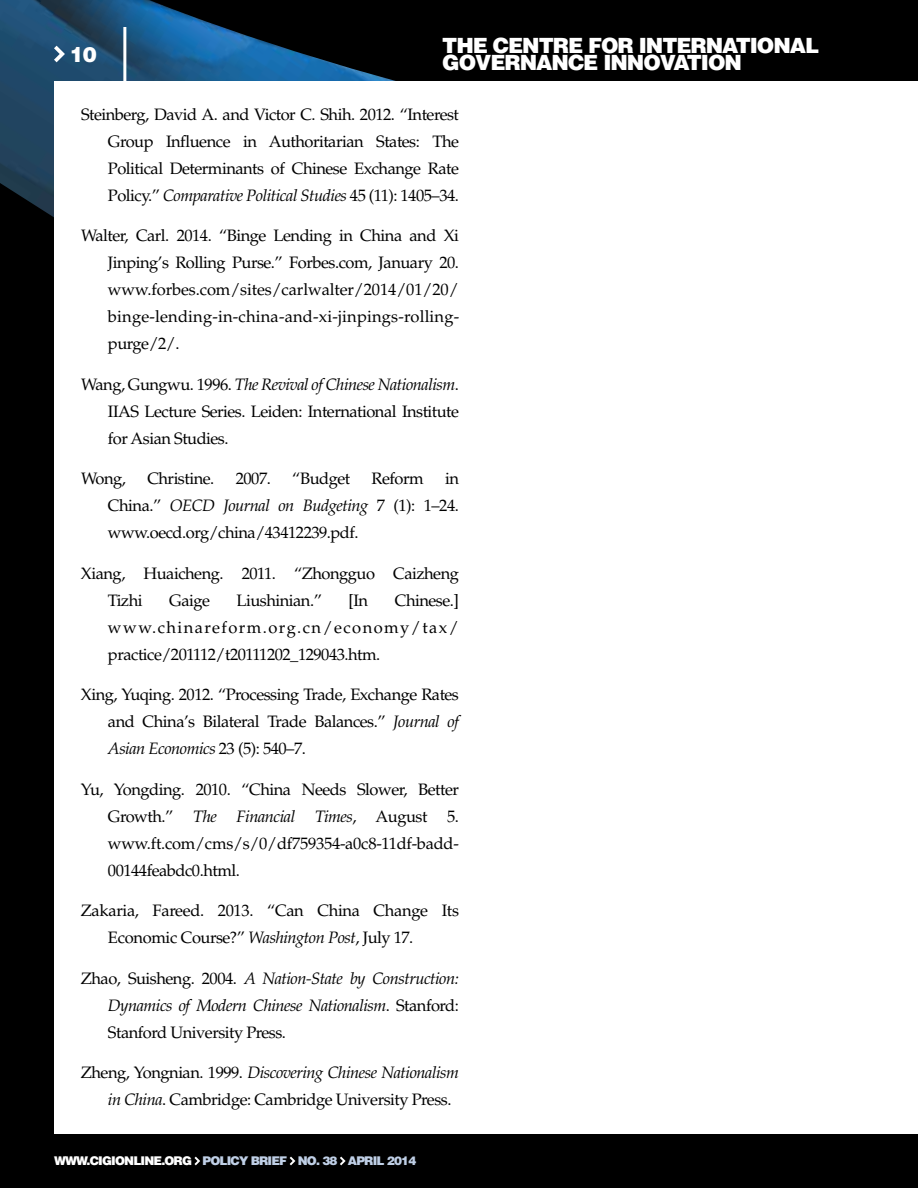
<style>
.page{position:relative;width:918px;height:1188px;background:#fff}
.page>*{position:absolute;margin:0;border:0;box-sizing:border-box;transform-origin:0 0}
.t1{font:900 21px/16.5px "Helvetica LT Std";letter-spacing:-.05em;color:#fff}
.t2{font:16.5px/27px "Palatino LT Std";letter-spacing:-.03em;color:#000;text-align:justify}
.t3{font:italic 16.5px/27px "Palatino LT Std";letter-spacing:-.03em;color:#000;text-align:justify}
.t4{font:900 12px "Helvetica LT Std";letter-spacing:-.07em;color:#bfcfe6}
.s1{font-style:italic}
.s2{font-style:normal}
.s3{color:#fff}
</style>
<div class="page">
<div style="left:0;top:385px;width:918px;height:803px;background:#000"></div>
<img style="left:0;top:0;width:918px;height:385px">
<svg style="left:54px;top:46px;width:11px;height:16px"></svg>
<svg style="left:194px;top:1157px;width:6px;height:8px"></svg>
<svg style="left:290px;top:1157px;width:5px;height:8px"></svg>
<svg style="left:340px;top:1157px;width:6px;height:8px"></svg>
<hr style="left:123px;top:27px;width:3px;height:54px;background:#fff">
<div style="left:54px;top:81px;width:864px;height:1053px;background:#fff"></div>
<p class="t1" style="left:70px;top:46px;width:28px">10</p>
<p class="t1" style="left:442px;top:37px;width:378px">THE CENTRE FOR INTERNATIONAL<br>GOVERNANCE INNOVATION</p>
<p class="t2" style="left:108px;top:101px;width:353px;text-indent:-27px">Steinberg, David A. and Victor C. Shih. 2012. “Interest Group Influence in Authoritarian States: The Political Determinants of Chinese Exchange Rate Policy.” <span class="s1">Comparative Political Studies</span> 45 (11): 1405–34.</p>
<p class="t2" style="left:108px;top:223px;width:353px;text-indent:-27px">Walter, Carl. 2014. “Binge Lending in China and Xi Jinping’s Rolling Purse.” Forbes.com, January 20. www.forbes.com/sites/carlwalter/2014/01/20/ binge-lending-in-china-and-xi-jinpings-rolling&shy;purge/2/.</p>
<p class="t2" style="left:108px;top:371px;width:353px;text-indent:-27px">Wang, Gungwu. 1996. <span class="s1">The Revival of Chinese Nationalism</span>.<br>IIAS Lecture Series. Leiden: International Institute for Asian Studies.</p>
<p class="t2" style="left:81px;top:466px;width:46px">Wong,</p>
<p class="t2" style="left:147px;top:466px;width:68px">Christine.</p>
<p class="t2" style="left:236px;top:466px;width:37px">2007.</p>
<p class="t2" style="left:292px;top:466px;width:59px">“Budget</p>
<p class="t2" style="left:372px;top:466px;width:54px">Reform</p>
<p class="t2" style="left:108px;top:466px;width:353px;text-indent:337px">in China.” <span class="s1">OECD Journal on Budgeting</span> 7 (1): 1–24. www.oecd.org/china/43412239.pdf.</p>
<p class="t2" style="left:108px;top:560px;width:353px;text-indent:-27px">Xiang, Huaicheng. 2011. “Zhongguo Caizheng<br>Tizhi</p>
<p class="t2" style="left:108px;top:587px;width:353px;text-indent:287px">Chinese.] www.chinareform.org.cn/economy/tax/ practice/201112/t20111202_129043.htm.</p>
<p class="t2" style="left:108px;top:682px;width:352px;text-indent:-27px">Xing, Yuqing. 2012. “Processing Trade, Exchange Rates and China’s Bilateral Trade Balances.” <span class="s1">Journal of Asian Economics</span> 23 (5): 540–7.</p>
<p class="t2" style="left:108px;top:776px;width:353px;text-indent:-27px">Yu, Yongding. 2010. “China Needs Slower, Better Growth.” <span class="s1">The Financial Times</span>, August 5. www.ft.com/cms/s/0/df759354-a0c8-11df-badd-00144feabdc0.html.</p>
<p class="t2" style="left:108px;top:898px;width:353px;text-indent:-27px">Zakaria, Fareed. 2013. “Can China Change Its<br>Economic Course?” <span class="s1">Washington Post</span>, July 17.</p>
<p class="t3" style="left:108px;top:965px;width:352px;text-indent:-27px"><span class="s2">Zhao, Suisheng. 2004.</span> A Nation-State by Construction:<br>Dynamics of Modern Chinese Nationalism<span class="s2">. Stanford:<br>Stanford University Press.</span></p>
<p class="t2" style="left:108px;top:1060px;width:352px;text-indent:-27px">Zheng, Yongnian. 1999. <span class="s1">Discovering Chinese Nationalism in China</span>. Cambridge: Cambridge University Press.</p>
<p class="t2" style="left:169px;top:587px;width:42px">Gaige</p>
<p class="t2" style="left:237px;top:587px;width:87px">Liushinian.”</p>
<p class="t2" style="left:349px;top:587px;width:21px">[In</p>
<p class="t4" style="left:54px;top:1153px;width:311px"><span class="s3">WWW.CIGIONLINE.ORG</span> POLICY BRIEF NO. 38 April</p>
<p class="t4" style="left:387px;top:1153px;width:31px">2014</p>
</div>
